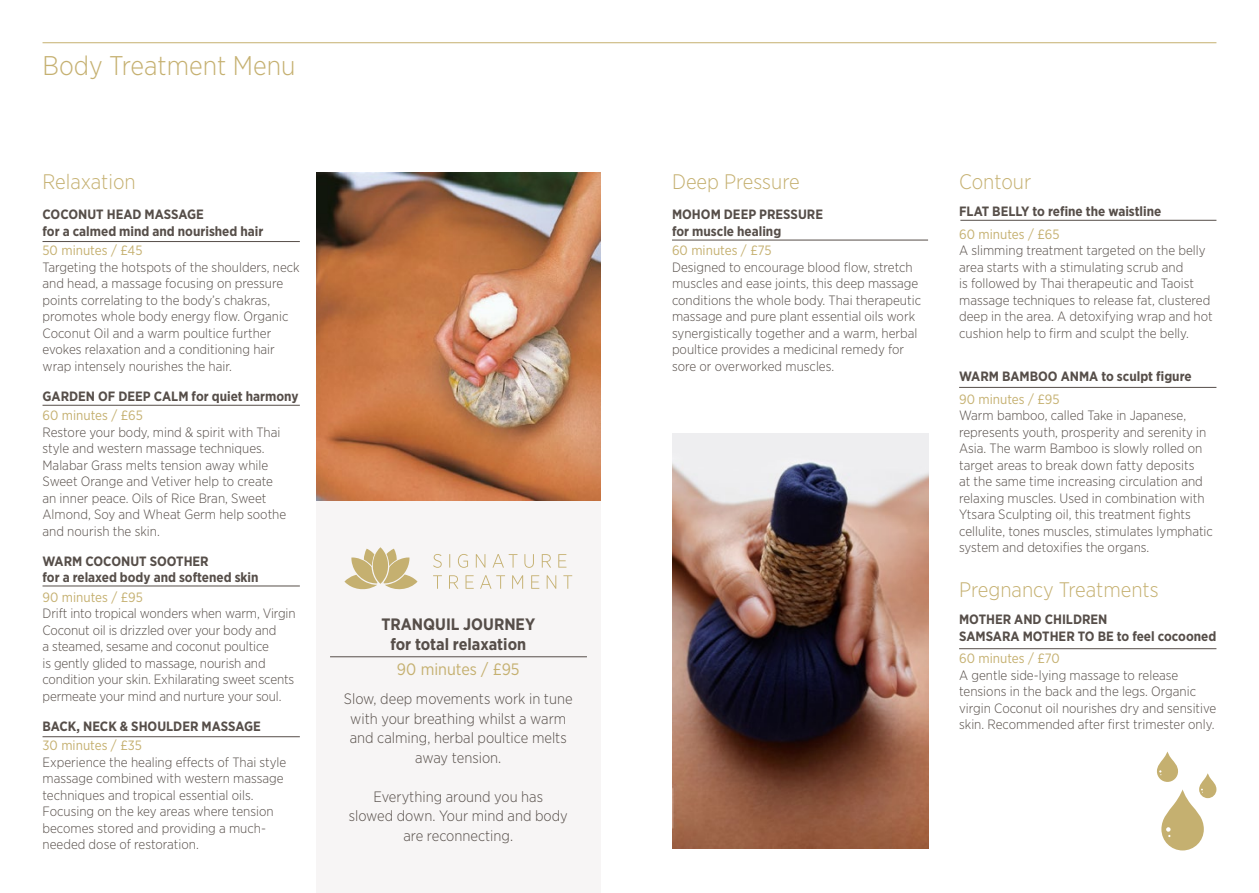
<style>
.page{position:relative;width:1259px;height:893px;background:#fff}
.page>*{position:absolute;margin:0;border:0;box-sizing:border-box;transform-origin:0 0}
.t1{font:300 27px "Gotham Narrow";color:#c5b070}
.t2{font:300 21px "Gotham Narrow";color:#c5b070}
.t3{font:700 16.5px/19.5px "Gotham Narrow";color:#564e49;text-align:center}
.t4{font:16.5px "Gotham Narrow";color:#c5b070}
.t5{font:300 15px/19.5px "Gotham Narrow";color:#564e49;text-align:center}
.t6{font:300 13.5px/16.5px "Gotham Narrow";color:#564e49}
.t7{font:700 13.5px/16.5px "Gotham Narrow";color:#564e49}
.t8{font:13.5px "Gotham Narrow";color:#c5b070}
</style>
<div class="page">
<div style="left:316px;top:172px;width:284px;height:721px;background:#f3f1f1"></div>
<hr style="left:43px;top:241px;width:257px;height:1px;background:#564e49">
<hr style="left:960px;top:220px;width:256px;height:1px;background:#564e49">
<img style="left:316px;top:172px;width:284px;height:328px">
<svg style="left:433px;top:575px;width:139px;height:14px"></svg>
<svg style="left:433px;top:554px;width:133px;height:14px"></svg>
<svg style="left:344px;top:547px;width:73px;height:43px"></svg>
<hr style="left:330px;top:656px;width:257px;height:1px;background:#564e49">
<img style="left:672px;top:434px;width:257px;height:415px">
<hr style="left:43px;top:405px;width:257px;height:1px;background:#564e49">
<hr style="left:43px;top:586px;width:257px;height:1px;background:#564e49">
<hr style="left:43px;top:736px;width:257px;height:1px;background:#564e49">
<hr style="left:672px;top:240px;width:256px;height:1px;background:#564e49">
<hr style="left:959px;top:387px;width:257px;height:1px;background:#564e49">
<hr style="left:959px;top:648px;width:257px;height:1px;background:#564e49">
<hr style="left:43px;top:42px;width:1173px;height:1px;background:#c5b070">
<svg style="left:1157px;top:751px;width:59px;height:99px"></svg>
<h1 class="t1" style="left:43px;top:49px;width:254px">Body Treatment Menu</h1>
<h2 class="t2" style="left:43px;top:169px;width:95px">Relaxation</h2>
<p class="t7" style="left:43px;top:206px;width:222px">COCONUT HEAD MASSAGE<br>for a calmed mind and nourished hair</p>
<p class="t8" style="left:43px;top:242px;width:101px">50 minutes / £45</p>
<p class="t6" style="left:43px;top:259px;width:259px">Targeting the hotspots of the shoulders, neck and head, a massage focusing on pressure points correlating to the body’s chakras, promotes whole body energy flow. Organic Coconut Oil and a warm poultice further evokes relaxation and a conditioning hair wrap intensely nourishes the hair.</p>
<p class="t7" style="left:43px;top:388px;width:257px">GARDEN OF DEEP CALM for quiet harmony</p>
<p class="t8" style="left:43px;top:407px;width:102px">60 minutes / £65</p>
<p class="t6" style="left:43px;top:424px;width:245px">Restore your body, mind &amp; spirit with Thai style and western massage techniques.<br>Malabar Grass melts tension away while Sweet Orange and Vetiver help to create an inner peace. Oils of Rice Bran, Sweet Almond, Soy and Wheat Germ help soothe and nourish the skin.</p>
<p class="t7" style="left:43px;top:553px;width:218px">WARM COCONUT SOOTHER<br>for a relaxed body and softened skin</p>
<p class="t8" style="left:43px;top:589px;width:102px">90 minutes / £95</p>
<p class="t6" style="left:43px;top:605px;width:255px">Drift into tropical wonders when warm, Virgin Coconut oil is drizzled over your body and<br>a steamed, sesame and coconut poultice<br>is gently glided to massage, nourish and condition your skin. Exhilarating sweet scents permeate your mind and nurture your soul.</p>
<p class="t7" style="left:43px;top:718px;width:220px">BACK, NECK &amp; SHOULDER MASSAGE</p>
<p class="t8" style="left:43px;top:737px;width:101px">30 minutes / £35</p>
<p class="t6" style="left:43px;top:754px;width:245px">Experience the healing effects of Thai style massage combined with western massage techniques and tropical essential oils.<br>Focusing on the key areas where tension becomes stored and providing a much&shy;needed dose of restoration.</p>
<p class="t3" style="left:381px;top:615px;width:155px">TRANQUIL JOURNEY for total relaxation</p>
<p class="t4" style="left:397px;top:659px;width:124px">90 minutes / £95</p>
<p class="t5" style="left:344px;top:689px;width:230px">Slow, deep movements work in tune with your breathing whilst a warm and calming, herbal poultice melts away tension.</p>
<p class="t5" style="left:349px;top:786px;width:221px">Everything around you has<br>slowed down. Your mind and body are reconnecting.</p>
<h2 class="t2" style="left:672px;top:169px;width:129px">Deep Pressure</h2>
<p class="t7" style="left:672px;top:206px;width:152px">MOHOM DEEP PRESSURE for muscle healing</p>
<p class="t8" style="left:672px;top:242px;width:101px">60 minutes / £75</p>
<p class="t6" style="left:672px;top:258px;width:251px">Designed to encourage blood flow, stretch muscles and ease joints, this deep massage conditions the whole body. Thai therapeutic massage and pure plant essential oils work synergistically together and a warm, herbal poultice provides a medicinal remedy for sore or overworked muscles.</p>
<h2 class="t2" style="left:959px;top:169px;width:74px">Contour</h2>
<p class="t7" style="left:959px;top:203px;width:204px">FLAT BELLY to refine the waistline</p>
<p class="t8" style="left:959px;top:225px;width:102px">60 minutes / £65</p>
<p class="t6" style="left:959px;top:242px;width:255px">A slimming treatment targeted on the belly area starts with a stimulating scrub and<br>is followed by Thai therapeutic and Taoist massage techniques to release fat, clustered deep in the area. A detoxifying wrap and hot cushion help to firm and sculpt the belly.</p>
<p class="t7" style="left:959px;top:368px;width:234px">WARM BAMBOO ANMA to sculpt figure</p>
<p class="t8" style="left:959px;top:390px;width:102px">90 minutes / £95</p>
<p class="t6" style="left:959px;top:407px;width:255px">Warm bamboo, called Take in Japanese, represents youth, prosperity and serenity in Asia. The warm Bamboo is slowly rolled on target areas to break down fatty deposits<br>at the same time increasing circulation and relaxing muscles. Used in combination with Ytsara Sculpting oil, this treatment fights cellulite, tones muscles, stimulates lymphatic system and detoxifies the organs.</p>
<h2 class="t2" style="left:959px;top:577px;width:201px">Pregnancy Treatments</h2>
<p class="t7" style="left:959px;top:611px;width:259px">MOTHER AND CHILDREN<br>SAMSARA MOTHER TO BE to feel cocooned</p>
<p class="t8" style="left:959px;top:650px;width:102px">60 minutes / £70</p>
<p class="t6" style="left:959px;top:666px;width:259px">A gentle side-lying massage to release tensions in the back and the legs. Organic virgin Coconut oil nourishes dry and sensitive skin. Recommended after first trimester only.</p>
</div>
